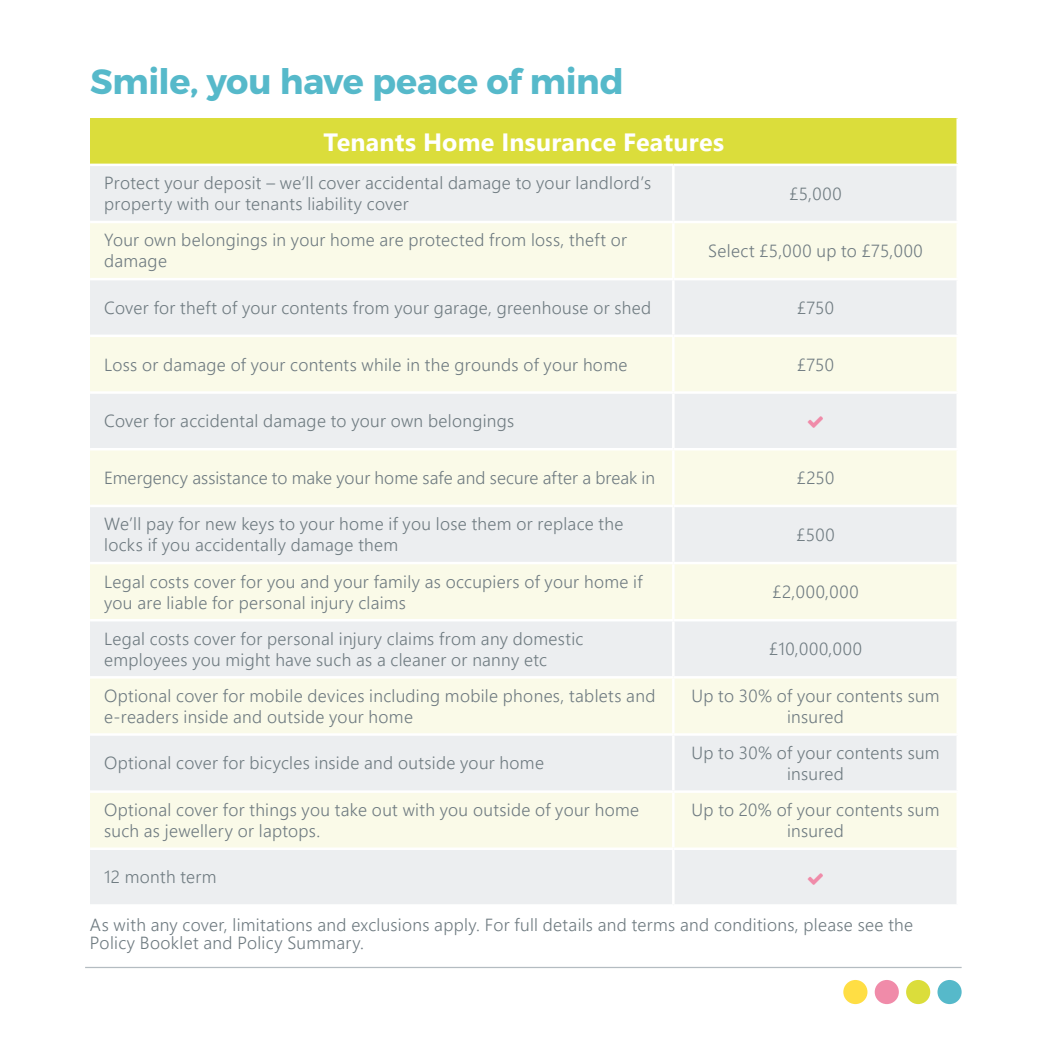
<style>
.page{position:relative;width:1049px;height:1049px;background:#fff}
.page>*{position:absolute;margin:0;border:0;box-sizing:border-box;transform-origin:0 0}
.t1{font:700 35px "Montserrat";letter-spacing:-.01em;color:#56b9ca}
.t2{font:700 25px "Segoe UI";letter-spacing:.01em;color:#fff}
.t3{font:300 17.5px/21px "Segoe UI";letter-spacing:.015em;color:#6f7b81}
</style>
<div class="page">
<hr style="left:85px;top:967px;width:876px;height:1px;background:#b4bcc1">
<div style="left:937px;top:980px;width:24px;height:24px;background:#56b9ca;border-radius:50%"></div>
<div style="left:906px;top:980px;width:24px;height:24px;background:#dbdd3b;border-radius:50%"></div>
<div style="left:875px;top:980px;width:24px;height:24px;background:#f08ba9;border-radius:50%"></div>
<div style="left:843px;top:980px;width:24px;height:24px;background:#ffde44;border-radius:50%"></div>
<div style="left:90px;top:118px;width:868px;height:47px;background:#dbdd3b"></div>
<div style="left:90px;top:166px;width:866px;height:738px;background:#eceef0"></div>
<svg style="left:90px;top:223px;width:866px;height:624px;background:#f3f4eb"></svg>
<hr style="left:956px;top:118px;width:3px;height:46px;background:#fff">
<hr style="left:90px;top:164px;width:583px;height:2px;background:#fff">
<hr style="left:673px;top:164px;width:286px;height:2px;background:#fff">
<hr style="left:672px;top:166px;width:2px;height:55px;background:#fff">
<hr style="left:90px;top:221px;width:583px;height:2px;background:#fff">
<hr style="left:673px;top:221px;width:286px;height:2px;background:#fff">
<hr style="left:672px;top:223px;width:2px;height:55px;background:#fff">
<hr style="left:90px;top:278px;width:583px;height:2px;background:#fff">
<hr style="left:673px;top:278px;width:286px;height:2px;background:#fff">
<hr style="left:672px;top:280px;width:2px;height:55px;background:#fff">
<hr style="left:90px;top:335px;width:583px;height:2px;background:#fff">
<hr style="left:673px;top:335px;width:286px;height:2px;background:#fff">
<hr style="left:672px;top:337px;width:2px;height:54px;background:#fff">
<hr style="left:90px;top:391px;width:583px;height:3px;background:#fff">
<hr style="left:673px;top:391px;width:286px;height:3px;background:#fff">
<hr style="left:672px;top:394px;width:2px;height:54px;background:#fff">
<hr style="left:90px;top:448px;width:583px;height:2px;background:#fff">
<hr style="left:673px;top:448px;width:286px;height:2px;background:#fff">
<hr style="left:672px;top:450px;width:2px;height:55px;background:#fff">
<hr style="left:90px;top:505px;width:583px;height:2px;background:#fff">
<hr style="left:673px;top:505px;width:286px;height:2px;background:#fff">
<hr style="left:672px;top:507px;width:2px;height:55px;background:#fff">
<hr style="left:90px;top:562px;width:583px;height:2px;background:#fff">
<hr style="left:673px;top:562px;width:286px;height:2px;background:#fff">
<hr style="left:672px;top:564px;width:2px;height:55px;background:#fff">
<hr style="left:90px;top:619px;width:583px;height:2px;background:#fff">
<hr style="left:673px;top:619px;width:286px;height:2px;background:#fff">
<hr style="left:672px;top:621px;width:2px;height:55px;background:#fff">
<hr style="left:90px;top:676px;width:583px;height:2px;background:#fff">
<hr style="left:673px;top:676px;width:286px;height:2px;background:#fff">
<hr style="left:672px;top:678px;width:2px;height:55px;background:#fff">
<hr style="left:90px;top:733px;width:583px;height:3px;background:#fff">
<hr style="left:673px;top:733px;width:286px;height:3px;background:#fff">
<hr style="left:672px;top:736px;width:2px;height:54px;background:#fff">
<hr style="left:90px;top:790px;width:583px;height:3px;background:#fff">
<hr style="left:673px;top:790px;width:286px;height:3px;background:#fff">
<hr style="left:672px;top:793px;width:2px;height:54px;background:#fff">
<hr style="left:90px;top:847px;width:583px;height:3px;background:#fff">
<hr style="left:673px;top:847px;width:286px;height:3px;background:#fff">
<hr style="left:672px;top:850px;width:2px;height:54px;background:#fff">
<svg style="left:808px;top:416px;width:15px;height:12px"></svg>
<svg style="left:808px;top:873px;width:15px;height:11px"></svg>
<h1 class="t1" style="left:90px;top:60px;width:535px">Smile, you have peace of mind</h1>
<h2 class="t2" style="left:324px;top:122px;width:402px">Tenants Home Insurance Features</h2>
<p class="t3" style="left:104px;top:172px;width:548px">Protect your deposit – we’ll cover accidental damage to your landlord’s property with our tenants liability cover</p>
<p class="t3" style="left:789px;top:183px;width:54px">£5,000</p>
<p class="t3" style="left:104px;top:229px;width:524px">Your own belongings in your home are protected from loss, theft or damage</p>
<p class="t3" style="left:708px;top:240px;width:216px">Select £5,000 up to £75,000</p>
<p class="t3" style="left:104px;top:297px;width:548px">Cover for theft of your contents from your garage, greenhouse or shed</p>
<p class="t3" style="left:797px;top:297px;width:38px">£750</p>
<p class="t3" style="left:104px;top:353px;width:525px">Loss or damage of your contents while in the grounds of your home</p>
<p class="t3" style="left:797px;top:353px;width:38px">£750</p>
<p class="t3" style="left:104px;top:410px;width:412px">Cover for accidental damage to your own belongings</p>
<p class="t3" style="left:104px;top:467px;width:552px">Emergency assistance to make your home safe and secure after a break in</p>
<p class="t3" style="left:797px;top:467px;width:39px">£250</p>
<p class="t3" style="left:104px;top:513px;width:521px">We’ll pay for new keys to your home if you lose them or replace the locks if you accidentally damage them</p>
<p class="t3" style="left:796px;top:524px;width:40px">£500</p>
<p class="t3" style="left:104px;top:570px;width:540px">Legal costs cover for you and your family as occupiers of your home if you are liable for personal injury claims</p>
<p class="t3" style="left:772px;top:581px;width:88px">£2,000,000</p>
<p class="t3" style="left:104px;top:627px;width:481px">Legal costs cover for personal injury claims from any domestic employees you might have such as a cleaner or nanny etc</p>
<p class="t3" style="left:769px;top:638px;width:94px">£10,000,000</p>
<p class="t3" style="left:104px;top:684px;width:553px">Optional cover for mobile devices including mobile phones, tablets and e-readers inside and outside your home</p>
<p class="t3" style="left:691px;top:684px;width:250px;text-align:center">Up to 30% of your contents sum insured</p>
<p class="t3" style="left:104px;top:752px;width:441px">Optional cover for bicycles inside and outside your home</p>
<p class="t3" style="left:691px;top:742px;width:250px;text-align:center">Up to 30% of your contents sum insured</p>
<p class="t3" style="left:104px;top:799px;width:536px">Optional cover for things you take out with you outside of your home such as jewellery or laptops.</p>
<p class="t3" style="left:691px;top:799px;width:249px;text-align:center">Up to 20% of your contents sum insured</p>
<p class="t3" style="left:104px;top:866px;width:114px">12 month term</p>
<p class="t3" style="left:90px;top:916px;width:825px;line-height:17.5px">As with any cover, limitations and exclusions apply. For full details and terms and conditions, please see the<br>Policy Booklet and Policy Summary.</p>
</div>
